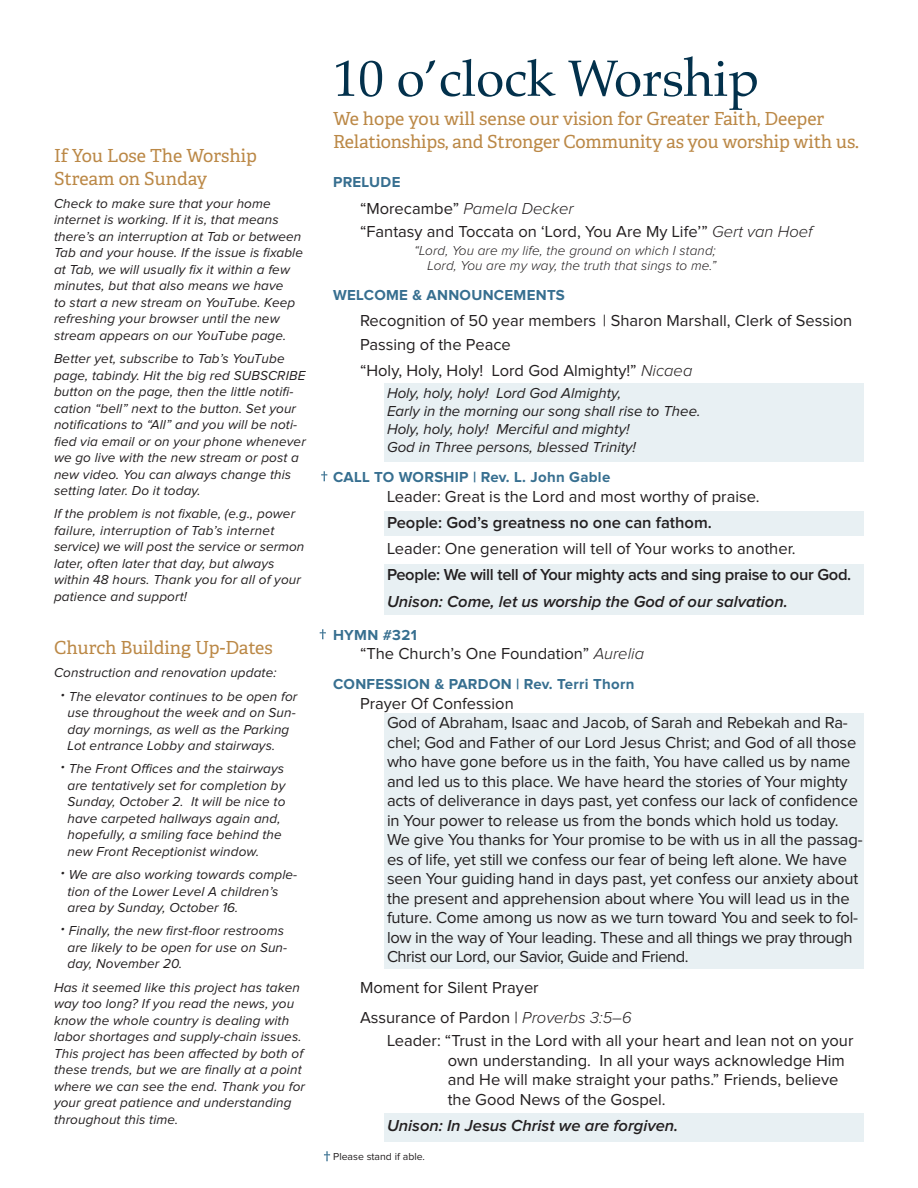
<style>
.page{position:relative;width:918px;height:1188px;background:#fff}
.page>*{position:absolute;margin:0;border:0;box-sizing:border-box;transform-origin:0 0}
.t1{font:51px "Palatino";color:#03314c}
.Tertiary_Header{font:18px/22.5px "Adelle";letter-spacing:-.01em;color:#bb8846}
.OW__Subhead{font:16.5px/19.5px "Proxima Nova";letter-spacing:-.01em;color:#231f20}
.OW__Recitation_Leade{font:16.5px/19.5px "Proxima Nova";color:#231f20}
.OW__Recitation_Uniso{font:italic 600 16.5px "Proxima Nova";color:#231f20}
.OW__Recitation_Peopl{font:600 16.5px "Proxima Nova";letter-spacing:-.02em;color:#231f20}
.OW__Recitation_Peopl-2{font:600 16.5px "Proxima Nova";color:#231f20}
.OW__Subhead-2{font:italic 300 16.5px "Proxima Nova";color:#231f20}
.OW__Song_Lyrics{font:italic 15px/18px "Proxima Nova";color:#231f20}
.OW__Header{font:700 15px "Proxima Nova";letter-spacing:.02em;color:#376f90}
.Left_Column__Body{font:italic 13.5px/16.5px "Proxima Nova";letter-spacing:.01em;color:#231f20}
.OW__Sanctuary_Choir{font:italic 300 13.5px/14.2px "Proxima Nova";letter-spacing:.01em;color:#231f20;text-align:right}
.Sunday_School__Body{font:10.5px "Proxima Nova";color:#231f20}
.s1{font-weight:400;font-style:normal}
.s2{font-weight:300;font-style:italic}
</style>
<div class="page">
<div style="left:384px;top:383px;width:480px;height:78px;background:#e8f0f3"></div>
<div style="left:384px;top:564px;width:480px;height:51px;background:#e8f0f3"></div>
<div style="left:384px;top:512px;width:480px;height:24px;background:#e8f0f3"></div>
<div style="left:384px;top:714px;width:480px;height:255px;background:#e8f0f3"></div>
<div style="left:384px;top:1114px;width:480px;height:28px;background:#e8f0f3"></div>
<svg style="left:324px;top:1151px;width:6px;height:10px"></svg>
<svg style="left:321px;top:471px;width:6px;height:10px"></svg>
<svg style="left:320px;top:629px;width:6px;height:10px"></svg>
<p class="Tertiary_Header" style="left:54px;top:145px;width:204px">If You Lose The Worship<br>Stream on Sunday</p>
<p class="Left_Column__Body" style="left:54px;top:196px;width:251px">Check to make sure that your home internet is working. If it is, that means there’s an interruption at Tab or between Tab and your house. If the issue is fixable at Tab, we will usually fix it within a few minutes, but that also means we have<br>to start a new stream on YouTube. Keep refreshing your browser until the new stream appears on our YouTube page.</p>
<p class="Left_Column__Body" style="left:54px;top:351px;width:253px">Better yet, subscribe to Tab’s YouTube page, tabindy. Hit the big red SUBSCRIBE button on the page, then the little notifi&shy;cation “bell” next to the button. Set your notifications to “All” and you will be noti&shy;fied via email or on your phone whenever we go live with the new stream or post a new video. You can always change this setting later. Do it today.</p>
<p class="Left_Column__Body" style="left:54px;top:506px;width:252px">If the problem is not fixable, (e.g., power failure, interruption of Tab’s internet service) we will post the service or sermon later, often later that day, but always within 48 hours. Thank you for all of your patience and support!</p>
<p class="Tertiary_Header" style="left:54px;top:637px;width:220px">Church Building Up-Dates</p>
<p class="Left_Column__Body" style="left:54px;top:665px;width:224px">Construction and renovation update:</p>
<p class="Left_Column__Body" style="left:68px;top:688px;width:231px;text-indent:-7px"><sup>•</sup> The elevator continues to be open for use throughout the week and on Sun&shy;day mornings, as well as the Parking Lot entrance Lobby and stairways.</p>
<p class="Left_Column__Body" style="left:68px;top:761px;width:219px;text-indent:-7px"><sup>•</sup> The Front Offices and the stairways are tentatively set for completion by Sunday, October 2. It will be nice to have carpeted hallways again and, hopefully, a smiling face behind the new Front Receptionist window.</p>
<p class="Left_Column__Body" style="left:68px;top:867px;width:231px;text-indent:-7px"><sup>•</sup> We are also working towards comple&shy;tion of the Lower Level A children’s area by Sunday, October 16.</p>
<p class="Left_Column__Body" style="left:68px;top:923px;width:221px;text-indent:-7px"><sup>•</sup> Finally, the new first-floor restrooms are likely to be open for use on Sun&shy;day, November 20.</p>
<p class="Left_Column__Body" style="left:54px;top:979px;width:253px">Has it seemed like this project has taken way too long? If you read the news, you know the whole country is dealing with labor shortages and supply-chain issues.<br>This project has been affected by both of these trends, but we are finally at a point where we can see the end. Thank you for your great patience and understanding throughout this time.</p>
<p class="t1" style="left:333px;top:36px;width:427px">10 o’clock Worship</p>
<p class="Tertiary_Header" style="left:333px;top:108px;width:527px">We hope you will sense our vision for Greater Faith, Deeper<br>Relationships, and Stronger Community as you worship with us.</p>
<p class="OW__Header" style="left:333px;top:176px;width:69px">PRELUDE</p>
<p class="OW__Subhead-2" style="left:360px;top:201px;width:215px"><span class="s1">“Morecambe”</span> Pamela Decker</p>
<p class="OW__Subhead" style="left:360px;top:223px;width:454px">“Fantasy and Toccata on ‘Lord, You Are My Life’” <span class="s2">Gert van Hoef</span></p>
<p class="OW__Sanctuary_Choir" style="left:414px;top:244px;width:304px">“Lord, You are my life, the ground on which I stand;<br>Lord, You are my way, the truth that sings to me.”</p>
<p class="OW__Header" style="left:333px;top:288px;width:233px">WELCOME &amp; ANNOUNCEMENTS</p>
<p class="OW__Subhead" style="left:360px;top:312px;width:494px">Recognition of 50 year members | Sharon Marshall, Clerk of Session</p>
<p class="OW__Subhead" style="left:360px;top:335px;width:152px">Passing of the Peace</p>
<p class="OW__Subhead" style="left:360px;top:361px;width:334px">“Holy, Holy, Holy! Lord God Almighty!” <span class="s2">Nicaea</span></p>
<p class="OW__Song_Lyrics" style="left:387px;top:385px;width:315px">Holy, holy, holy! Lord God Almighty,<br>Early in the morning our song shall rise to Thee.<br>Holy, holy, holy! Merciful and mighty!<br>God in Three persons, blessed Trinity!</p>
<p class="OW__Header" style="left:333px;top:470px;width:279px">CALL TO WORSHIP | Rev. L. John Gable</p>
<p class="OW__Recitation_Leade" style="left:387px;top:487px;width:374px">Leader: Great is the Lord and most worthy of praise.</p>
<p class="OW__Recitation_Peopl-2" style="left:387px;top:515px;width:326px">People: God’s greatness no one can fathom.</p>
<p class="OW__Recitation_Leade" style="left:387px;top:540px;width:410px">Leader: One generation will tell of Your works to another.</p>
<p class="OW__Recitation_Peopl" style="left:387px;top:567px;width:466px">People: We will tell of Your mighty acts and sing praise to our God.</p>
<p class="OW__Recitation_Uniso" style="left:387px;top:594px;width:402px">Unison: Come, let us worship the God of our salvation.</p>
<p class="OW__Header" style="left:333px;top:628px;width:85px">HYMN #321</p>
<p class="OW__Subhead" style="left:360px;top:645px;width:286px">“The Church’s One Foundation” <span class="s2">Aurelia</span></p>
<p class="OW__Header" style="left:333px;top:678px;width:303px">CONFESSION &amp; PARDON | Rev. Terri Thorn</p>
<p class="OW__Subhead" style="left:387px;top:694px;width:477px;text-indent:-27px">Prayer Of Confession<br>God of Abraham, Isaac and Jacob, of Sarah and Rebekah and Ra&shy;chel; God and Father of our Lord Jesus Christ; and God of all those who have gone before us in the faith, You have called us by name and led us to this place. We have heard the stories of Your mighty acts of deliverance in days past, yet confess our lack of confidence in Your power to release us from the bonds which hold us today.<br>We give You thanks for Your promise to be with us in all the passag&shy;es of life, yet still we confess our fear of being left alone. We have seen Your guiding hand in days past, yet confess our anxiety about the present and apprehension about where You will lead us in the future. Come among us now as we turn toward You and seek to fol&shy;low in the way of Your leading. These and all things we pray through Christ our Lord, our Savior, Guide and Friend.</p>
<p class="OW__Subhead" style="left:360px;top:978px;width:180px">Moment for Silent Prayer</p>
<p class="OW__Subhead" style="left:360px;top:1008px;width:273px">Assurance of Pardon | <span class="s2">Proverbs 3:5–6</span></p>
<p class="OW__Recitation_Leade" style="left:448px;top:1032px;width:407px;text-indent:-61px">Leader: “Trust in the Lord with all your heart and lean not on your own understanding. In all your ways acknowledge Him and He will make straight your paths.” Friends, believe the Good News of the Gospel.</p>
<p class="OW__Recitation_Uniso" style="left:387px;top:1118px;width:293px">Unison: In Jesus Christ we are forgiven.</p>
<p class="Sunday_School__Body" style="left:333px;top:1151px;width:93px">Please stand if able.</p>
</div>
